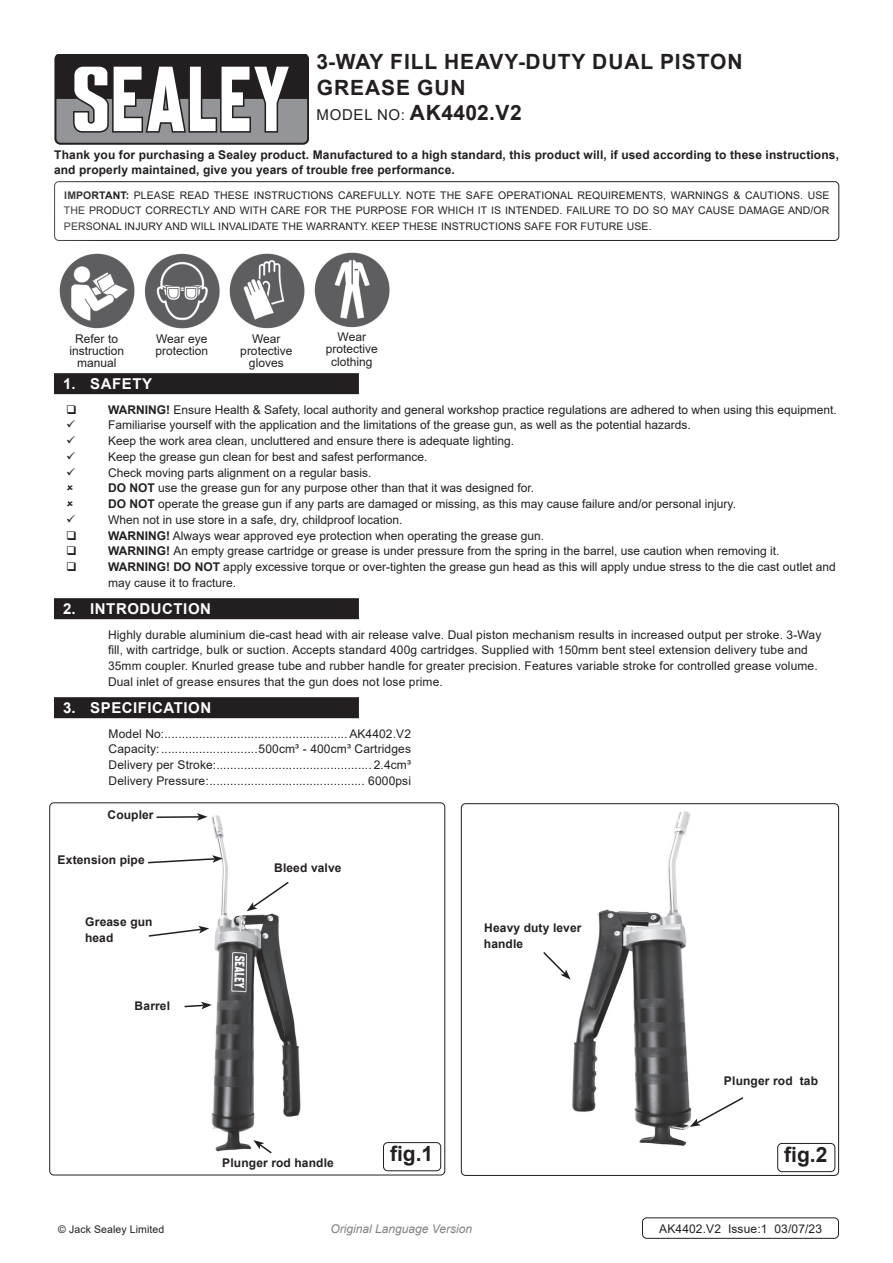
<style>
.page{position:relative;width:893px;height:1263px;background:#fff}
.page>*{position:absolute;margin:0;border:0;box-sizing:border-box;transform-origin:0 0}
.Product_Description{font:700 21px/25.2px "Arial";letter-spacing:.045em;color:#231f20}
.Instructions_Model_No{font:700 21px "Arial";letter-spacing:.02em;color:#231f20}
.t1{font:700 15px "Arial";letter-spacing:.035em;color:#fff}
.Body{font:12px/15.8px "Arial";color:#231f20}
.Body-2{font:700 12px/15.8px "Arial";letter-spacing:.01em;color:#231f20}
.Specifications__Tabbed{font:12px "Arial";letter-spacing:.01em;color:#231f20}
.Body__Footer{font:12px "Arial";letter-spacing:.01em;color:#231f20}
.t2{font:italic 12px "Arial";color:#808285}
.Body__Justified__7pt{font:10.5px/15.8px "Arial";letter-spacing:.01em;color:#231f20;text-align:justify}
.s1{font-weight:400;font-size:15px}
.s2{font-weight:700}
</style>
<div class="page">
<svg style="left:54px;top:54px;width:255px;height:90px"></svg>
<div style="left:54px;top:181px;width:785px;height:60px;border:1px solid #231f20;border-radius:4px"></div>
<div style="left:54px;top:373px;width:305px;height:21px;background:#231f20"></div>
<div style="left:54px;top:598px;width:305px;height:21px;background:#231f20"></div>
<div style="left:54px;top:697px;width:305px;height:21px;background:#231f20"></div>
<img style="left:59px;top:252px;width:331px;height:77px">
<div style="left:642px;top:1217px;width:197px;height:22px;border:1px solid #231f20;border-radius:4px"></div>
<img style="left:572px;top:805px;width:265px;height:368px">
<div style="left:461px;top:803px;width:378px;height:373px;border:1px solid #231f20;border-radius:4px"></div>
<div style="left:383px;top:1142px;width:58px;height:29px;border:1px solid #231f20;border-radius:4px"></div>
<div style="left:778px;top:1143px;width:57px;height:28px;background:#fff;border-radius:4px"></div>
<div style="left:777px;top:1143px;width:58px;height:29px;border:1px solid #231f20;border-radius:4px"></div>
<img style="left:201px;top:815px;width:100px;height:337px">
<div style="left:49px;top:802px;width:396px;height:373px;border:1px solid #231f20;border-radius:4px"></div>
<svg style="left:247px;top:880px;width:43px;height:31px"></svg>
<svg style="left:690px;top:1096px;width:55px;height:31px"></svg>
<svg style="left:253px;top:1140px;width:20px;height:14px"></svg>
<hr style="left:156px;top:816px;width:43px;height:2px;background:#231f20">
<svg style="left:197px;top:813px;width:11px;height:8px"></svg>
<svg style="left:148px;top:855px;width:75px;height:9px"></svg>
<svg style="left:184px;top:1002px;width:28px;height:7px"></svg>
<svg style="left:148px;top:926px;width:61px;height:12px"></svg>
<svg style="left:543px;top:952px;width:28px;height:28px"></svg>
<p class="Product_Description" style="left:316px;top:50px;width:428px">3-WAY FILL HEAVY-DUTY DUAL PISTON<br>GREASE GUN</p>
<p class="Instructions_Model_No" style="left:317px;top:98px;width:207px"><span class="s1">MODEL NO:</span> AK4402.V2</p>
<p class="Body-2" style="left:54px;top:147px;width:786px">Thank you for purchasing a Sealey product. Manufactured to a high standard, this product will, if used according to these instructions, and properly maintained, give you years of trouble free performance.</p>
<p class="Body__Justified__7pt" style="left:64px;top:187px;width:767px"><span class="s2">IMPORTANT:</span> PLEASE READ THESE INSTRUCTIONS CAREFULLY. NOTE THE SAFE OPERATIONAL REQUIREMENTS, WARNINGS &amp; CAUTIONS. USE THE PRODUCT CORRECTLY AND WITH CARE FOR THE PURPOSE FOR WHICH IT IS INTENDED. FAILURE TO DO SO MAY CAUSE DAMAGE AND/OR PERSONAL INJURY AND WILL INVALIDATE THE WARRANTY. KEEP THESE INSTRUCTIONS SAFE FOR FUTURE USE.</p>
<p class="Body" style="left:69px;top:332px;width:56px;line-height:12px;text-align:center">Refer to instruction</p>
<p class="Body" style="left:77px;top:354px;width:41px">manual</p>
<p class="Body" style="left:155px;top:332px;width:54px;line-height:12px">Wear eye protection</p>
<p class="Body" style="left:252px;top:330px;width:30px">Wear</p>
<p class="Body" style="left:240px;top:342px;width:54px">protective</p>
<p class="Body" style="left:249px;top:354px;width:36px">gloves</p>
<p class="Body" style="left:338px;top:329px;width:30px">Wear</p>
<p class="Body" style="left:326px;top:343px;width:54px;line-height:12px;text-align:center">protective clothing</p>
<p class="t1" style="left:63px;top:373px;width:90px">1. SAFETY</p>
<p class="Body" style="left:108px;top:401px;width:730px"><span class="s2">WARNING!</span> Ensure Health &amp; Safety, local authority and general workshop practice regulations are adhered to when using this equipment.</p>
<p class="Body" style="left:108px;top:417px;width:584px">Familiarise yourself with the application and the limitations of the grease gun, as well as the potential hazards.</p>
<p class="Body" style="left:108px;top:433px;width:408px">Keep the work area clean, uncluttered and ensure there is adequate lighting.</p>
<p class="Body" style="left:108px;top:449px;width:321px">Keep the grease gun clean for best and safest performance.</p>
<p class="Body" style="left:108px;top:464px;width:265px">Check moving parts alignment on a regular basis.</p>
<p class="Body" style="left:108px;top:480px;width:428px"><span class="s2">DO NOT</span> use the grease gun for any purpose other than that it was designed for.</p>
<p class="Body" style="left:108px;top:496px;width:630px"><span class="s2">DO NOT</span> operate the grease gun if any parts are damaged or missing, as this may cause failure and/or personal injury.</p>
<p class="Body" style="left:108px;top:512px;width:296px">When not in use store in a safe, dry, childproof location.</p>
<p class="Body" style="left:108px;top:527px;width:438px"><span class="s2">WARNING!</span> Always wear approved eye protection when operating the grease gun.</p>
<p class="Body" style="left:108px;top:543px;width:673px"><span class="s2">WARNING!</span> An empty grease cartridge or grease is under pressure from the spring in the barrel, use caution when removing it.</p>
<p class="Body" style="left:108px;top:559px;width:729px"><span class="s2">WARNING! DO NOT</span> apply excessive torque or over-tighten the grease gun head as this will apply undue stress to the die cast outlet and may cause it to fracture.</p>
<p class="t1" style="left:63px;top:598px;width:149px">2. INTRODUCTION</p>
<p class="Body" style="left:108px;top:626px;width:715px">Highly durable aluminium die-cast head with air release valve. Dual piston mechanism results in increased output per stroke. 3-Way fill, with cartridge, bulk or suction. Accepts standard 400g cartridges. Supplied with 150mm bent steel extension delivery tube and 35mm coupler. Knurled grease tube and rubber handle for greater precision. Features variable stroke for controlled grease volume.<br>Dual inlet of grease ensures that the gun does not lose prime.</p>
<p class="t1" style="left:63px;top:697px;width:150px">3. SPECIFICATION</p>
<p class="Specifications__Tabbed" style="left:109px;top:725px;width:304px">Model No:.....................................................AK4402.V2</p>
<p class="Specifications__Tabbed" style="left:109px;top:741px;width:304px">Capacity:............................500cm³ - 400cm³ Cartridges</p>
<p class="Specifications__Tabbed" style="left:109px;top:757px;width:304px">Delivery per Stroke:............................................. 2.4cm³</p>
<p class="Specifications__Tabbed" style="left:109px;top:772px;width:304px">Delivery Pressure:............................................. 6000psi</p>
<p class="Body-2" style="left:107px;top:807px;width:48px">Coupler</p>
<p class="Body-2" style="left:58px;top:852px;width:89px">Extension pipe</p>
<p class="Body-2" style="left:85px;top:914px;width:69px">Grease gun head</p>
<p class="Body-2" style="left:135px;top:998px;width:37px">Barrel</p>
<p class="Body-2" style="left:274px;top:860px;width:69px">Bleed valve</p>
<p class="Body-2" style="left:484px;top:920px;width:99px">Heavy duty lever handle</p>
<p class="Body-2" style="left:222px;top:1155px;width:113px">Plunger rod handle</p>
<p class="Body-2" style="left:724px;top:1073px;width:96px">Plunger rod tab</p>
<p class="Product_Description" style="left:390px;top:1141px;width:45px">fig.1</p>
<p class="Product_Description" style="left:784px;top:1142px;width:45px">fig.2</p>
<p class="Body__Justified__7pt" style="left:58px;top:1221px;width:108px">© Jack Sealey Limited</p>
<p class="t2" style="left:330px;top:1220px;width:143px">Original Language Version</p>
<p class="Body__Footer" style="left:659px;top:1220px;width:164px">AK4402.V2 Issue:1 03/07/23</p>
</div>
